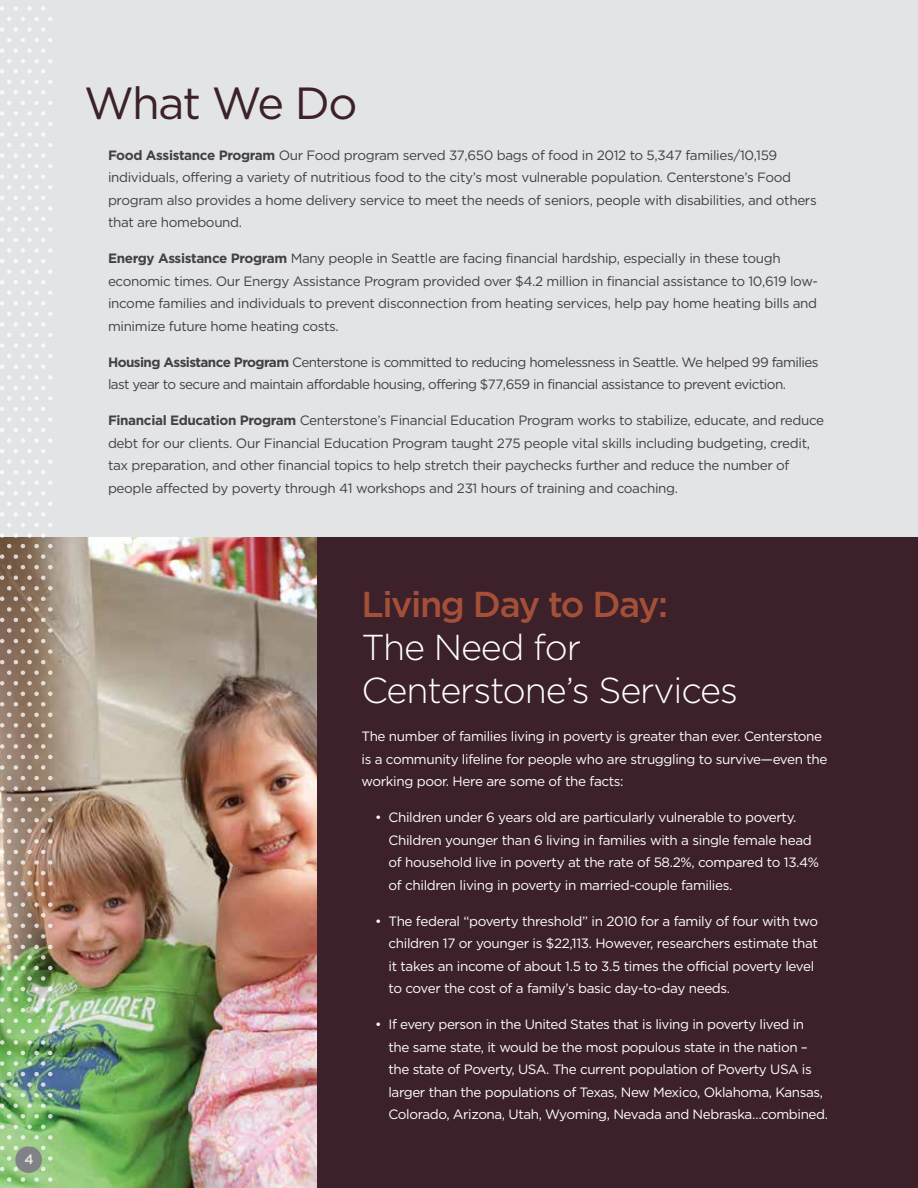
<style>
.page{position:relative;width:918px;height:1188px;background:#e3e4e5}
.page>*{position:absolute;margin:0;border:0;box-sizing:border-box;transform-origin:0 0}
.t1{font:45px "Gotham";letter-spacing:-.035em;color:#3c212a}
.t2{font:300 36px/43.2px "Gotham";letter-spacing:-.03em;color:#fff}
.t3{font:500 36px "Gotham";letter-spacing:-.04em;color:#a45039}
.t4{font:13.5px/22.5px "Gotham";letter-spacing:-.025em;color:#414042}
.t5{font:13.5px/22.5px "Gotham";letter-spacing:-.025em;color:#fff}
.t6{font:500 13.5px "Gotham";color:#ebe8e6}
.s1{font-weight:700}
</style>
<div class="page">
<div style="left:0;top:538px;width:918px;height:650px;background:#3c212a"></div>
<img style="left:0;top:538px;width:316px;height:650px">
<svg style="left:0;top:365px;width:45px;height:4px"></svg>
<svg style="left:7px;top:375px;width:45px;height:4px"></svg>
<svg style="left:0;top:386px;width:45px;height:4px"></svg>
<svg style="left:7px;top:396px;width:45px;height:5px"></svg>
<svg style="left:0;top:407px;width:45px;height:4px"></svg>
<svg style="left:7px;top:417px;width:45px;height:5px"></svg>
<svg style="left:0;top:428px;width:45px;height:4px"></svg>
<svg style="left:7px;top:438px;width:45px;height:5px"></svg>
<svg style="left:0;top:449px;width:45px;height:4px"></svg>
<svg style="left:7px;top:460px;width:45px;height:4px"></svg>
<svg style="left:0;top:470px;width:45px;height:4px"></svg>
<svg style="left:7px;top:481px;width:45px;height:4px"></svg>
<svg style="left:0;top:491px;width:45px;height:4px"></svg>
<svg style="left:7px;top:502px;width:45px;height:4px"></svg>
<svg style="left:0;top:512px;width:45px;height:5px"></svg>
<svg style="left:7px;top:523px;width:45px;height:4px"></svg>
<svg style="left:0;top:533px;width:54px;height:5px"></svg>
<svg style="left:0;top:544px;width:54px;height:4px"></svg>
<svg style="left:0;top:554px;width:54px;height:5px"></svg>
<svg style="left:0;top:565px;width:54px;height:4px"></svg>
<svg style="left:0;top:575px;width:54px;height:5px"></svg>
<svg style="left:0;top:586px;width:54px;height:5px"></svg>
<svg style="left:0;top:597px;width:54px;height:4px"></svg>
<svg style="left:0;top:607px;width:54px;height:5px"></svg>
<svg style="left:0;top:618px;width:54px;height:4px"></svg>
<svg style="left:0;top:628px;width:54px;height:5px"></svg>
<svg style="left:0;top:639px;width:54px;height:4px"></svg>
<svg style="left:0;top:649px;width:54px;height:5px"></svg>
<svg style="left:0;top:660px;width:54px;height:4px"></svg>
<svg style="left:0;top:670px;width:54px;height:5px"></svg>
<svg style="left:0;top:681px;width:54px;height:4px"></svg>
<svg style="left:0;top:692px;width:54px;height:4px"></svg>
<svg style="left:0;top:702px;width:54px;height:4px"></svg>
<svg style="left:0;top:713px;width:54px;height:4px"></svg>
<svg style="left:0;top:723px;width:54px;height:5px"></svg>
<svg style="left:0;top:734px;width:54px;height:4px"></svg>
<svg style="left:0;top:744px;width:54px;height:5px"></svg>
<svg style="left:0;top:755px;width:54px;height:4px"></svg>
<svg style="left:0;top:765px;width:54px;height:5px"></svg>
<svg style="left:0;top:776px;width:54px;height:4px"></svg>
<svg style="left:0;top:786px;width:54px;height:5px"></svg>
<svg style="left:0;top:797px;width:54px;height:4px"></svg>
<svg style="left:0;top:807px;width:54px;height:5px"></svg>
<svg style="left:0;top:818px;width:54px;height:5px"></svg>
<svg style="left:0;top:829px;width:54px;height:4px"></svg>
<svg style="left:0;top:839px;width:54px;height:5px"></svg>
<svg style="left:0;top:850px;width:54px;height:4px"></svg>
<svg style="left:0;top:860px;width:54px;height:5px"></svg>
<svg style="left:0;top:871px;width:54px;height:4px"></svg>
<svg style="left:0;top:881px;width:54px;height:5px"></svg>
<svg style="left:0;top:892px;width:54px;height:4px"></svg>
<svg style="left:0;top:902px;width:54px;height:5px"></svg>
<svg style="left:0;top:913px;width:54px;height:4px"></svg>
<svg style="left:0;top:924px;width:54px;height:4px"></svg>
<svg style="left:0;top:934px;width:54px;height:5px"></svg>
<svg style="left:0;top:945px;width:54px;height:4px"></svg>
<svg style="left:0;top:955px;width:54px;height:5px"></svg>
<svg style="left:0;top:966px;width:54px;height:4px"></svg>
<svg style="left:0;top:976px;width:54px;height:5px"></svg>
<svg style="left:0;top:987px;width:54px;height:4px"></svg>
<svg style="left:0;top:997px;width:54px;height:5px"></svg>
<svg style="left:0;top:1008px;width:54px;height:4px"></svg>
<svg style="left:0;top:1018px;width:54px;height:5px"></svg>
<svg style="left:0;top:1029px;width:54px;height:5px"></svg>
<svg style="left:0;top:69px;width:45px;height:4px"></svg>
<svg style="left:7px;top:80px;width:45px;height:4px"></svg>
<svg style="left:0;top:90px;width:45px;height:4px"></svg>
<svg style="left:7px;top:101px;width:45px;height:4px"></svg>
<svg style="left:0;top:111px;width:45px;height:5px"></svg>
<svg style="left:7px;top:122px;width:45px;height:4px"></svg>
<svg style="left:0;top:132px;width:45px;height:5px"></svg>
<svg style="left:7px;top:143px;width:45px;height:4px"></svg>
<svg style="left:0;top:153px;width:45px;height:5px"></svg>
<svg style="left:7px;top:164px;width:45px;height:4px"></svg>
<svg style="left:0;top:175px;width:45px;height:4px"></svg>
<svg style="left:7px;top:185px;width:45px;height:4px"></svg>
<svg style="left:0;top:196px;width:45px;height:4px"></svg>
<svg style="left:7px;top:206px;width:45px;height:5px"></svg>
<svg style="left:0;top:217px;width:45px;height:4px"></svg>
<svg style="left:7px;top:227px;width:45px;height:5px"></svg>
<svg style="left:0;top:238px;width:45px;height:4px"></svg>
<svg style="left:7px;top:248px;width:45px;height:5px"></svg>
<svg style="left:0;top:259px;width:45px;height:4px"></svg>
<svg style="left:7px;top:270px;width:45px;height:4px"></svg>
<svg style="left:0;top:280px;width:45px;height:4px"></svg>
<svg style="left:7px;top:291px;width:45px;height:4px"></svg>
<svg style="left:0;top:301px;width:45px;height:4px"></svg>
<svg style="left:7px;top:312px;width:45px;height:4px"></svg>
<svg style="left:0;top:322px;width:45px;height:5px"></svg>
<svg style="left:7px;top:333px;width:45px;height:4px"></svg>
<svg style="left:0;top:343px;width:45px;height:5px"></svg>
<svg style="left:7px;top:354px;width:45px;height:4px"></svg>
<svg style="left:0;top:6px;width:45px;height:5px"></svg>
<svg style="left:7px;top:17px;width:45px;height:4px"></svg>
<svg style="left:0;top:27px;width:45px;height:5px"></svg>
<svg style="left:7px;top:38px;width:45px;height:4px"></svg>
<svg style="left:0;top:48px;width:45px;height:5px"></svg>
<svg style="left:7px;top:59px;width:45px;height:4px"></svg>
<svg style="left:0;top:1040px;width:54px;height:5px"></svg>
<svg style="left:0;top:1051px;width:54px;height:4px"></svg>
<svg style="left:0;top:1061px;width:54px;height:5px"></svg>
<svg style="left:0;top:1072px;width:54px;height:4px"></svg>
<svg style="left:0;top:1082px;width:54px;height:5px"></svg>
<svg style="left:0;top:1093px;width:54px;height:4px"></svg>
<svg style="left:0;top:1103px;width:54px;height:5px"></svg>
<svg style="left:0;top:1114px;width:54px;height:5px"></svg>
<svg style="left:0;top:1125px;width:54px;height:4px"></svg>
<svg style="left:0;top:1135px;width:54px;height:5px"></svg>
<svg style="left:0;top:1146px;width:54px;height:4px"></svg>
<svg style="left:0;top:1156px;width:54px;height:5px"></svg>
<svg style="left:0;top:1167px;width:54px;height:4px"></svg>
<svg style="left:0;top:1177px;width:54px;height:11px"></svg>
<div style="left:15px;top:1146px;width:27px;height:27px;background:#808285;border-radius:50%"></div>
<p class="t6" style="left:25px;top:1152px;width:11px">4</p>
<h1 class="t1" style="left:84px;top:79px;width:275px">What We Do</h1>
<p class="t4" style="left:108px;top:144px;width:710px"><span class="s1">Food Assistance Program</span> Our Food program served 37,650 bags of food in 2012 to 5,347 families/10,159 individuals, offering a variety of nutritious food to the city’s most vulnerable population. Centerstone’s Food program also provides a home delivery service to meet the needs of seniors, people with disabilities, and others that are homebound.</p>
<p class="t4" style="left:108px;top:247px;width:712px"><span class="s1">Energy Assistance Program</span> Many people in Seattle are facing financial hardship, especially in these tough economic times. Our Energy Assistance Program provided over $4.2 million in financial assistance to 10,619 low&shy;income families and individuals to prevent disconnection from heating services, help pay home heating bills and minimize future home heating costs.</p>
<p class="t4" style="left:108px;top:351px;width:712px"><span class="s1">Housing Assistance Program</span> Centerstone is committed to reducing homelessness in Seattle. We helped 99 families last year to secure and maintain affordable housing, offering $77,659 in financial assistance to prevent eviction.</p>
<p class="t4" style="left:108px;top:409px;width:718px"><span class="s1">Financial Education Program</span> Centerstone’s Financial Education Program works to stabilize, educate, and reduce debt for our clients. Our Financial Education Program taught 275 people vital skills including budgeting, credit, tax preparation, and other financial topics to help stretch their paychecks further and reduce the number of people affected by poverty through 41 workshops and 231 hours of training and coaching.</p>
<h2 class="t3" style="left:362px;top:584px;width:308px">Living Day to Day:</h2>
<h2 class="t2" style="left:362px;top:626px;width:378px">The Need for<br>Centerstone’s Services</h2>
<p class="t5" style="left:362px;top:725px;width:468px">The number of families living in poverty is greater than ever. Centerstone is a community lifeline for people who are struggling to survive—even the working poor. Here are some of the facts:</p>
<p class="t5" style="left:388px;top:806px;width:432px;text-indent:-14px">• Children under 6 years old are particularly vulnerable to poverty.<br>Children younger than 6 living in families with a single female head of household live in poverty at the rate of 58.2%, compared to 13.4% of children living in poverty in married-couple families.</p>
<p class="t5" style="left:388px;top:910px;width:431px;text-indent:-14px">• The federal “poverty threshold” in 2010 for a family of four with two children 17 or younger is $22,113. However, researchers estimate that it takes an income of about 1.5 to 3.5 times the official poverty level to cover the cost of a family’s basic day-to-day needs.</p>
<p class="t5" style="left:388px;top:1013px;width:441px;text-indent:-14px">• If every person in the United States that is living in poverty lived in the same state, it would be the most populous state in the nation – the state of Poverty, USA. The current population of Poverty USA is larger than the populations of Texas, New Mexico, Oklahoma, Kansas, Colorado, Arizona, Utah, Wyoming, Nevada and Nebraska…combined.</p>
</div>
